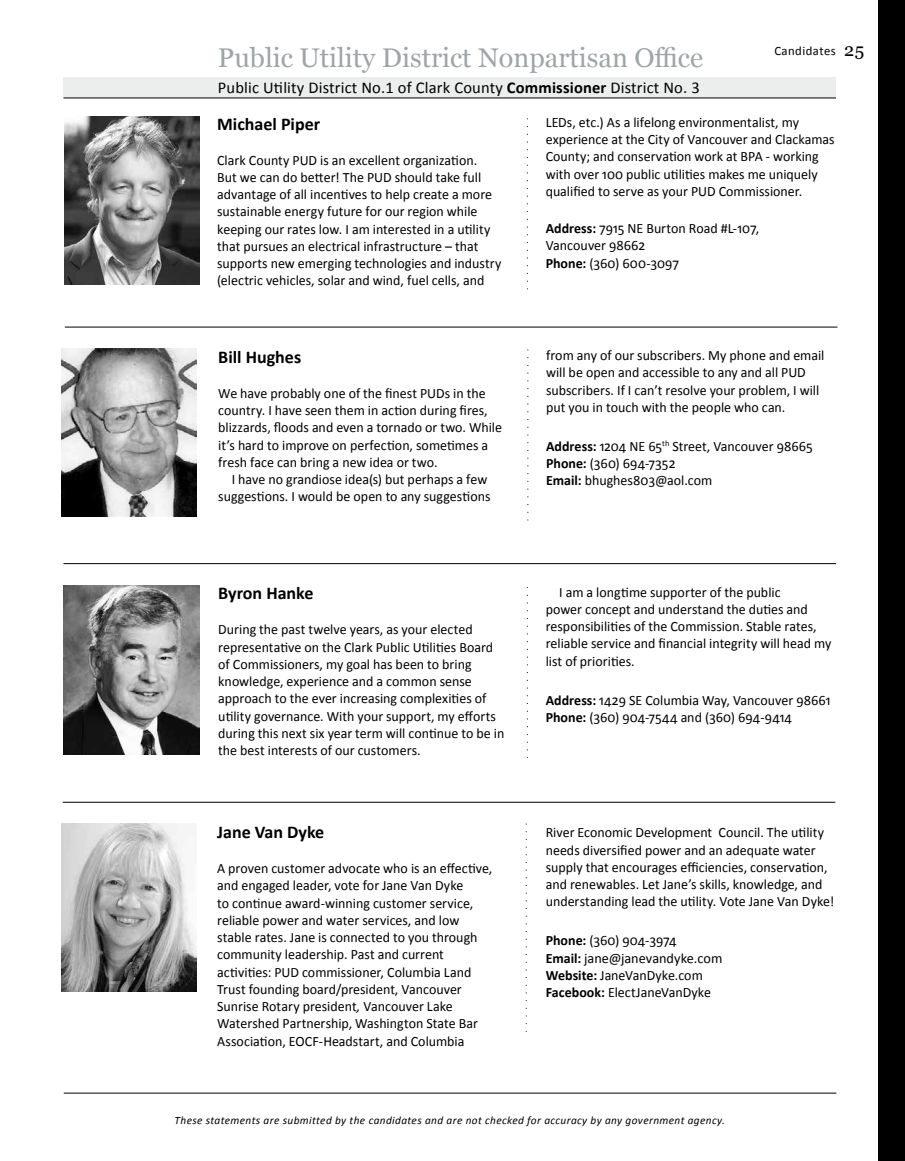
<style>
.page{position:relative;width:905px;height:1161px;background:#fff}
.page>*{position:absolute;margin:0;border:0;box-sizing:border-box;transform-origin:0 0}
.t1{font:27px "Georgia";color:#9fa5a7}
.t2{font:700 18px "Calibri";color:#000}
.t3{font:16.5px "Calibri";letter-spacing:.01em;color:#000}
.t4{font:14.25px/17.2px "Calibri";color:#000}
.t5{font:12.75px "Calibri";letter-spacing:.035em;color:#000}
.t6{font:italic 11.25px "Calibri";letter-spacing:.035em;color:#000}
.s1{font-family:"Georgia";font-size:18px}
.s2{font-weight:700}
.s3{font-style:italic}
</style>
<div class="page">
<div style="left:63px;top:77px;width:773px;height:21px;background:#eceeee"></div>
<hr style="left:63px;top:98px;width:773px;height:1px;background:#000">
<div style="left:878px;top:0;width:26px;height:1161px;background:#000"></div>
<img style="left:64px;top:116px;width:135px;height:169px">
<img style="left:62px;top:824px;width:135px;height:168px">
<hr style="left:65px;top:327px;width:772px;height:1px;background:#000">
<img style="left:62px;top:348px;width:135px;height:169px">
<hr style="left:63px;top:563px;width:773px;height:1px;background:#000">
<img style="left:64px;top:586px;width:135px;height:168px">
<hr style="left:63px;top:802px;width:772px;height:1px;background:#000">
<hr style="left:64px;top:1093px;width:772px;height:1px;background:#000">
<svg style="left:526px;top:126px;width:2px;height:164px"></svg>
<svg style="left:527px;top:358px;width:1px;height:163px"></svg>
<svg style="left:526px;top:595px;width:2px;height:163px"></svg>
<svg style="left:525px;top:839px;width:1px;height:193px"></svg>
<p class="t5" style="left:774px;top:43px;width:92px">Candidates <span class="s1">25</span></p>
<h1 class="t1" style="left:218px;top:38px;width:487px">Public Utility District Nonpartisan Office</h1>
<p class="t3" style="left:218px;top:77px;width:483px">Public Utility District No.1 of Clark County <span class="s2">Commissioner</span> District No. 3</p>
<p class="t2" style="left:217px;top:112px;width:104px">Michael Piper</p>
<p class="t4" style="left:217px;top:151px;width:286px">Clark County PUD is an excellent organization.<br>But we can do better! The PUD should take full advantage of all incentives to help create a more sustainable energy future for our region while keeping our rates low. I am interested in a utility that pursues an electrical infrastructure – that supports new emerging technologies and industry (electric vehicles, solar and wind, fuel cells, and</p>
<p class="t4" style="left:545px;top:114px;width:290px">LEDs, etc.) As a lifelong environmentalist, my experience at the City of Vancouver and Clackamas County; and conservation work at BPA - working with over 100 public utilities makes me uniquely qualified to serve as your PUD Commissioner.</p>
<p class="t4" style="left:545px;top:220px;width:215px"><span class="s2">Address:</span> 7915 NE Burton Road #L-107,<br>Vancouver 98662<br><span class="s2">Phone:</span> (360) 600-3097</p>
<p class="t2" style="left:218px;top:345px;width:84px">Bill Hughes</p>
<p class="t4" style="left:218px;top:384px;width:285px">We have probably one of the finest PUDs in the country. I have seen them in action during fires, blizzards, floods and even a tornado or two. While it’s hard to improve on perfection, sometimes a fresh face can bring a new idea or two.</p>
<p class="t4" style="left:218px;top:471px;width:274px;text-align:right">I have no grandiose idea(s) but perhaps a few suggestions. I would be open to any suggestions</p>
<p class="t2" style="left:218px;top:582px;width:97px">Byron Hanke</p>
<p class="t4" style="left:218px;top:621px;width:287px">During the past twelve years, as your elected representative on the Clark Public Utilities Board of Commissioners, my goal has been to bring knowledge, experience and a common sense approach to the ever increasing complexities of utility governance. With your support, my efforts during this next six year term will continue to be in the best interests of our customers.</p>
<p class="t2" style="left:217px;top:821px;width:108px">Jane Van Dyke</p>
<p class="t4" style="left:217px;top:860px;width:277px">A proven customer advocate who is an effective, and engaged leader, vote for Jane Van Dyke<br>to continue award-winning customer service, reliable power and water services, and low stable rates. Jane is connected to you through community leadership. Past and current activities: PUD commissioner, Columbia Land Trust founding board/president, Vancouver Sunrise Rotary president<span class="s3">,</span> Vancouver Lake Watershed Partnership, Washington State Bar Association, EOCF-Headstart, and Columbia</p>
<p class="t4" style="left:546px;top:347px;width:280px">from any of our subscribers. My phone and email will be open and accessible to any and all PUD subscribers. If I can’t resolve your problem, I will put you in touch with the people who can.</p>
<p class="t4" style="left:546px;top:437px;width:268px"><span class="s2">Address:</span> 1204 NE 65<sup>th</sup> Street, Vancouver 98665<br><span class="s2">Phone:</span> (360) 694-7352<br><span class="s2">Email:</span> bhughes803@aol.com</p>
<p class="t4" style="left:545px;top:583px;width:287px;text-indent:14px">I am a longtime supporter of the public<br>power concept and understand the duties and responsibilities of the Commission. Stable rates, reliable service and financial integrity will head my list of priorities.</p>
<p class="t4" style="left:545px;top:691px;width:286px"><span class="s2">Address:</span> 1429 SE Columbia Way, Vancouver 98661<br><span class="s2">Phone:</span> (360) 904-7544 and (360) 694-9414</p>
<p class="t4" style="left:545px;top:824px;width:290px">River Economic Development Council. The utility needs diversified power and an adequate water supply that encourages efficiencies, conservation, and renewables. Let Jane’s skills, knowledge, and understanding lead the utility. Vote Jane Van Dyke!</p>
<p class="t4" style="left:545px;top:932px;width:178px"><span class="s2">Phone:</span> (360) 904-3974<br><span class="s2">Email:</span> jane@janevandyke.com<br><span class="s2">Website:</span> JaneVanDyke.com<br><span class="s2">Facebook:</span> ElectJaneVanDyke</p>
<p class="t6" style="left:175px;top:1113px;width:551px">These statements are submitted by the candidates and are not checked for accuracy by any government agency.</p>
</div>
